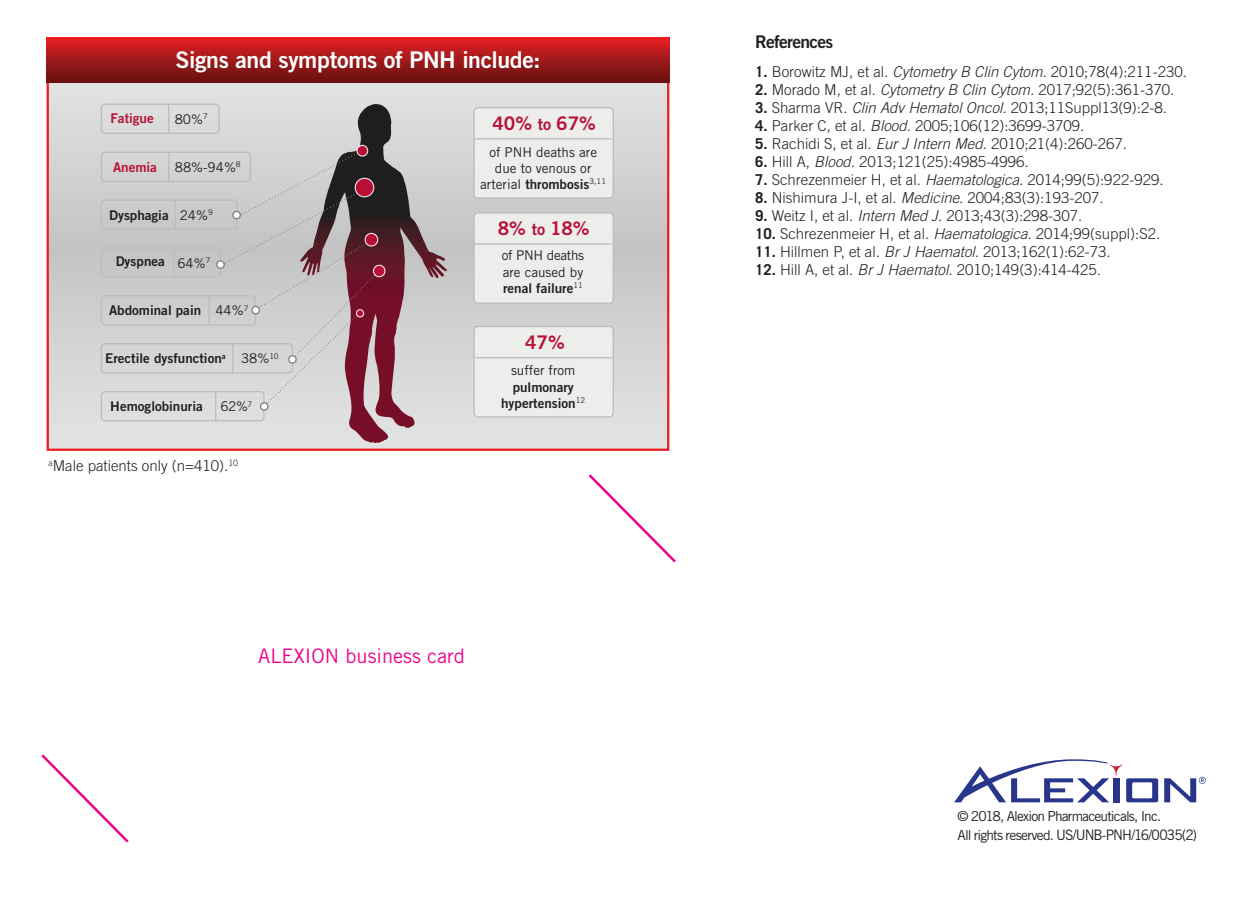
<style>
.page{position:relative;width:1260px;height:900px;background:#fff}
.page>*{position:absolute;margin:0;border:0;box-sizing:border-box;transform-origin:0 0}
.Subhead_-_White_Grap{font:23px "Trade Gothic LT Std Bd 2";letter-spacing:-.015em;color:#fff}
.t1{font:20px "Trade Gothic LT Std";color:#ed028c}
.basic_body_font{font:18.75px "Trade Gothic LT Std Bd 2";color:#b90f36}
.t2{font:17.5px "Trade Gothic LT Std Bd 2";letter-spacing:-.04em;color:#231f20}
.t3{font:300 15px "Trade Gothic LT Std";color:#231f20}
.t4{font:14.5px "Trade Gothic LT Std";letter-spacing:-.075em;color:#231f20;scale:.95 1}
.t5{font:13.75px "Trade Gothic LT Std";letter-spacing:-.06em;color:#231f20}
.basic_body_font-2{font:13.5px/16px "Trade Gothic LT Std";color:#231f20;text-align:center}
.basic_body_font-3{font:13.5px/16px "Trade Gothic LT Std Bd 2";color:#231f20;text-align:center}
.basic_body_font-4{font:13.5px "Trade Gothic LT Std Bd 2";color:#b90f36}
.s1{font-size:16px}
.s2{font-family:"Trade Gothic LT Std Bd 2"}
.s3{font-family:"Trade Gothic LT Std"}
.s4{font-weight:700}
.s5{font-style:italic}
.s6{font-size:13.75px}
</style>
<div class="page">
<svg style="left:954px;top:759px;width:204px;height:43px"></svg>
<svg style="left:1164px;top:777px;width:42px;height:25px"></svg>
<svg style="left:50px;top:83px;width:616px;height:365px;background:#d1d1d1"></svg>
<div style="left:47px;top:37px;width:622px;height:46px;background:linear-gradient(to bottom,#e71f26,#65120f)"></div>
<svg style="left:588px;top:474px;width:88px;height:89px"></svg>
<svg style="left:41px;top:754px;width:88px;height:89px"></svg>
<div style="left:101px;top:152px;width:150px;height:30px;border:1px solid #bcbdc0;border-radius:4px"></div>
<svg style="left:168px;top:152px;width:1px;height:29px"></svg>
<div style="left:101px;top:247px;width:120px;height:31px;border:1px solid #bcbdc0;border-radius:4px"></div>
<hr style="left:173px;top:248px;width:2px;height:29px;background:#bcbdc0">
<svg style="left:217px;top:261px;width:7px;height:7px"></svg>
<div style="left:216px;top:260px;width:9px;height:9px;border:1px solid #808285;border-radius:50%"></div>
<div style="left:101px;top:199px;width:137px;height:31px;border:1px solid #bcbdc0;border-radius:4px"></div>
<svg style="left:175px;top:200px;width:1px;height:29px"></svg>
<div style="left:101px;top:295px;width:155px;height:31px;border:1px solid #bcbdc0;border-radius:4px"></div>
<svg style="left:209px;top:296px;width:1px;height:29px"></svg>
<div style="left:101px;top:343px;width:192px;height:31px;border:1px solid #bcbdc0;border-radius:4px"></div>
<svg style="left:224px;top:108px;width:172px;height:336px;background:#b1a2a6"></svg>
<svg style="left:289px;top:356px;width:7px;height:7px"></svg>
<div style="left:288px;top:355px;width:9px;height:9px;border:1px solid #808285;border-radius:50%"></div>
<div style="left:374px;top:265px;width:11px;height:12px;background:#b90f36;border-radius:50%"></div>
<div style="left:373px;top:265px;width:12px;height:12px;border:1px solid #fff;border-radius:50%"></div>
<div style="left:356px;top:310px;width:8px;height:7px;background:#b90f36;border-radius:50%"></div>
<div style="left:356px;top:310px;width:8px;height:7px;border:1px solid #fff;border-radius:50%"></div>
<div style="left:101px;top:391px;width:164px;height:30px;border:1px solid #bcbdc0;border-radius:4px"></div>
<svg style="left:215px;top:392px;width:1px;height:28px"></svg>
<svg style="left:261px;top:403px;width:7px;height:7px"></svg>
<div style="left:260px;top:402px;width:9px;height:9px;border:1px solid #808285;border-radius:50%"></div>
<div style="left:474px;top:108px;width:139px;height:90px;background:#ededec;border-radius:4px"></div>
<div style="left:473px;top:107px;width:141px;height:92px;border:1px solid #bcbdc0;border-radius:4px"></div>
<hr style="left:475px;top:138px;width:137px;height:1px;background:#bcbdc0">
<div style="left:474px;top:213px;width:139px;height:90px;background:#ededec;border-radius:4px"></div>
<div style="left:473px;top:212px;width:141px;height:92px;border:1px solid #bcbdc0;border-radius:4px"></div>
<hr style="left:475px;top:243px;width:137px;height:2px;background:#bcbdc0">
<div style="left:474px;top:327px;width:139px;height:90px;background:#ededec;border-radius:4px"></div>
<div style="left:473px;top:326px;width:141px;height:92px;border:1px solid #bcbdc0;border-radius:4px"></div>
<hr style="left:475px;top:357px;width:137px;height:1px;background:#bcbdc0">
<div style="left:101px;top:104px;width:119px;height:30px;border:1px solid #bcbdc0;border-radius:4px"></div>
<svg style="left:168px;top:104px;width:1px;height:29px"></svg>
<p class="Subhead_-_White_Grap" style="left:176px;top:46px;width:366px">Signs and symptoms of PNH include:</p>
<p class="basic_body_font-4" style="left:111px;top:109px;width:45px">Fatigue</p>
<p class="basic_body_font-2" style="left:175px;top:111px;width:35px">80%<sup>7</sup></p>
<p class="basic_body_font-4" style="left:113px;top:159px;width:45px">Anemia</p>
<p class="basic_body_font-2" style="left:175px;top:159px;width:67px">88%-94%<sup>8</sup></p>
<p class="basic_body_font-3" style="left:109px;top:207px;width:61px">Dysphagia</p>
<p class="basic_body_font-2" style="left:180px;top:207px;width:35px">24%<sup>9</sup></p>
<p class="basic_body_font-3" style="left:116px;top:253px;width:51px">Dyspnea</p>
<p class="basic_body_font-2" style="left:177px;top:255px;width:35px">64%<sup>7</sup></p>
<p class="basic_body_font-3" style="left:109px;top:302px;width:94px">Abdominal pain</p>
<p class="basic_body_font-2" style="left:215px;top:302px;width:35px">44%<sup>7</sup></p>
<p class="basic_body_font-2" style="left:241px;top:350px;width:39px">38%<sup>10</sup></p>
<p class="basic_body_font-3" style="left:105px;top:350px;width:122px">Erectile dysfunction<sup>a</sup></p>
<p class="basic_body_font-3" style="left:110px;top:398px;width:94px">Hemoglobinuria</p>
<p class="basic_body_font-2" style="left:220px;top:398px;width:33px">62%<sup>7</sup></p>
<p class="t3" style="left:48px;top:456px;width:191px"><sup>a</sup>Male patients only (n=410).<sup>10</sup></p>
<p class="basic_body_font" style="left:492px;top:112px;width:105px">40% <span class="s1">to</span> 67%</p>
<p class="basic_body_font-2" style="left:480px;top:144px;width:127px">of PNH deaths are due to venous or arterial <span class="s2">thrombosis</span><sup>3,11</sup></p>
<p class="basic_body_font" style="left:498px;top:217px;width:93px">8% <span class="s1">to</span> 18%</p>
<p class="basic_body_font-2" style="left:502px;top:248px;width:84px;text-align:justify">of PNH deaths are caused by <span class="s2">renal failure</span><sup>11</sup></p>
<p class="basic_body_font" style="left:525px;top:331px;width:41px">47%</p>
<p class="basic_body_font-3" style="left:501px;top:362px;width:86px"><span class="s3">suffer from </span>pulmonary hypertension<sup>12</sup></p>
<p class="t1" style="left:258px;top:644px;width:208px">ALEXION business card</p>
<p class="t2" style="left:755px;top:31px;width:80px">References</p>
<p class="t3" style="left:755px;top:63px;width:433px"><span class="s4">1.</span> Borowitz MJ, et al. <span class="s5">Cytometry B Clin Cytom.</span> 2010;78(4):211-230.</p>
<p class="t3" style="left:755px;top:81px;width:421px"><span class="s4">2.</span> Morado M, et al. <span class="s5">Cytometry B Clin Cytom.</span> 2017;92(5):361-370.</p>
<p class="t3" style="left:755px;top:99px;width:413px"><span class="s4">3.</span> Sharma VR. <span class="s5">Clin Adv Hematol Oncol.</span> 2013;11Suppl13(9):2-8.</p>
<p class="t3" style="left:755px;top:117px;width:331px"><span class="s4">4.</span> Parker C, et al. <span class="s5">Blood.</span> 2005;106(12):3699-3709.</p>
<p class="t3" style="left:755px;top:135px;width:373px"><span class="s4">5.</span> Rachidi S, et al. <span class="s5">Eur J Intern Med.</span> 2010;21(4):260-267.</p>
<p class="t3" style="left:755px;top:153px;width:275px"><span class="s4">6.</span> Hill A, <span class="s5">Blood.</span> 2013;121(25):4985-4996.</p>
<p class="t3" style="left:755px;top:171px;width:410px"><span class="s4">7.</span> Schrezenmeier H, et al. <span class="s5">Haematologica.</span> 2014;99(5):922-929.</p>
<p class="t3" style="left:755px;top:189px;width:350px"><span class="s4">8.</span> Nishimura J-I, et al. <span class="s5">Medicine.</span> 2004;83(3):193-207.</p>
<p class="t3" style="left:755px;top:207px;width:329px"><span class="s4">9.</span> Weitz I, et al. <span class="s5">Intern Med J</span>. 2013;43(3):298-307.</p>
<p class="t3" style="left:755px;top:225px;width:407px"><span class="s4">10.</span> Schrezenmeier H, et al. <span class="s5">Haematologica.</span> 2014;99(suppl):S2.</p>
<p class="t3" style="left:755px;top:243px;width:357px"><span class="s4">11.</span> Hillmen P, et al<span class="s5">. Br J Haematol.</span> 2013;162(1):62-73.</p>
<p class="t3" style="left:755px;top:261px;width:347px"><span class="s4">12.</span> Hill A, et al. <span class="s5">Br J Haematol.</span> 2010;149(3):414-425.</p>
<p class="t5" style="left:958px;top:808px;width:205px">© 2018, Alexion Pharmaceuticals, Inc.</p>
<p class="t4" style="left:958px;top:826px;width:254px"><span class="s6">All rights reserved.</span> US/UNB-PNH/16/0035(2)</p>
</div>
